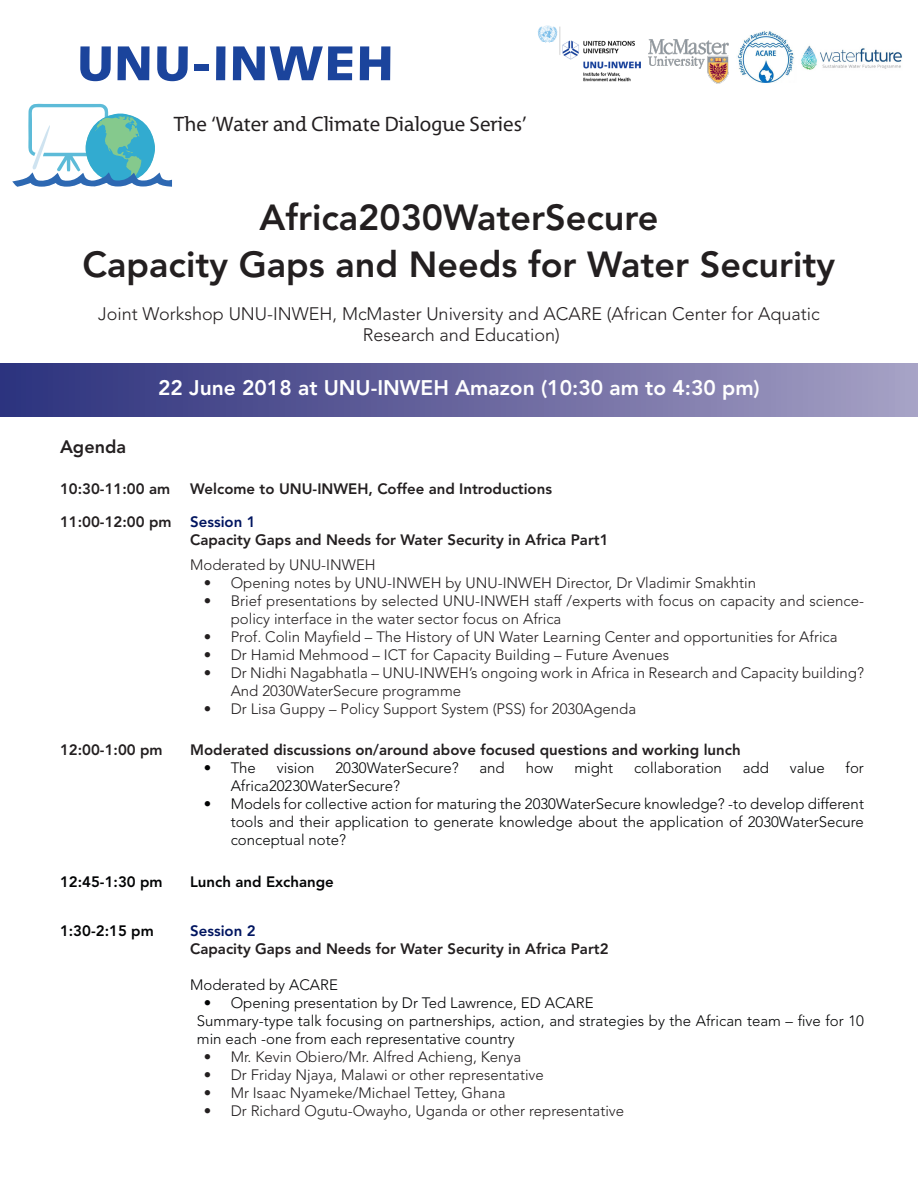
<style>
.page{position:relative;width:918px;height:1188px;background:#fff}
.page>*{position:absolute;margin:0;border:0;box-sizing:border-box;transform-origin:0 0}
.t1{font:800 36px/46.8px "Avenir LT Std";color:#231f20;text-align:center}
.t2{font:800 21px "Avenir LT Std";color:#fff}
.t3{font:21px "Grandesign Neue Roman";color:#231f20}
.t4{font:300 18px/21.6px "Avenir LT Std";color:#231f20;text-align:center}
.t5{font:800 18px "Avenir LT Std";color:#231f20}
.t6{font:300 15px/18px "Avenir LT Std";color:#231f20}
.t7{font:300 15px/18px "Avenir LT Std";color:#020304;text-align:justify}
.t8{font:800 15px/32.4px "Avenir LT Std";color:#231f20}
.t9{font:800 15px "Avenir LT Std";color:#020304}
.t10{font:800 15px "Avenir LT Std";color:#001560}
.s1{color:#001560}
</style>
<div class="page">
<img style="left:801px;top:45px;width:101px;height:25px">
<div style="left:0;top:363px;width:918px;height:54px;background:linear-gradient(to right,#2b307b,#a59ec2)"></div>
<svg style="left:80px;top:46px;width:31px;height:35px"></svg>
<svg style="left:118px;top:46px;width:32px;height:34px"></svg>
<svg style="left:157px;top:46px;width:31px;height:35px"></svg>
<div style="left:194px;top:65px;width:15px;height:6px;background:#1b449c"></div>
<div style="left:216px;top:46px;width:9px;height:34px;background:#1b449c"></div>
<svg style="left:233px;top:46px;width:119px;height:34px"></svg>
<svg style="left:360px;top:46px;width:30px;height:34px"></svg>
<svg style="left:12px;top:104px;width:160px;height:83px"></svg>
<img style="left:737px;top:31px;width:57px;height:52px">
<img style="left:537px;top:25px;width:104px;height:57px">
<img style="left:648px;top:39px;width:81px;height:45px">
<h2 class="t3" style="left:174px;top:112px;width:354px">The ‘Water and Climate Dialogue Series’</h2>
<h1 class="t1" style="left:83px;top:194px;width:754px">Africa2030WaterSecure<br>Capacity Gaps and Needs for Water Security</h1>
<p class="t4" style="left:98px;top:303px;width:723px">Joint Workshop UNU-INWEH, McMaster University and ACARE (African Center for Aquatic<br>Research and Education)</p>
<h2 class="t2" style="left:158px;top:376px;width:603px">22 June 2018 at UNU-INWEH Amazon (10:30 am to 4:30 pm)</h2>
<p class="t5" style="left:60px;top:436px;width:68px">Agenda</p>
<p class="t8" style="left:60px;top:473px;width:112px">10:30-11:00 am</p>
<p class="t8" style="left:60px;top:473px;width:494px;text-indent:130px">Welcome to UNU-INWEH, Coffee and Introductions<br>11:00-12:00 pm <span class="s1">Session 1</span></p>
<p class="t8" style="left:190px;top:523px;width:420px">Capacity Gaps and Needs for Water Security in Africa Part1</p>
<p class="t6" style="left:190px;top:556px;width:187px">Moderated by UNU-INWEH</p>
<p class="t6" style="left:204px;top:574px;width:554px">• Opening notes by UNU-INWEH by UNU-INWEH Director, Dr Vladimir Smakhtin</p>
<p class="t6" style="left:231px;top:592px;width:635px;text-indent:-27px">• Brief presentations by selected UNU-INWEH staff /experts with focus on capacity and science&shy;policy interface in the water sector focus on Africa</p>
<p class="t6" style="left:204px;top:628px;width:635px">• Prof. Colin Mayfield – The History of UN Water Learning Center and opportunities for Africa</p>
<p class="t6" style="left:204px;top:646px;width:467px">• Dr Hamid Mehmood – ICT for Capacity Building – Future Avenues</p>
<p class="t6" style="left:231px;top:664px;width:635px;text-indent:-27px">• Dr Nidhi Nagabhatla – UNU-INWEH’s ongoing work in Africa in Research and Capacity building?<br>And 2030WaterSecure programme</p>
<p class="t6" style="left:204px;top:700px;width:434px">• Dr Lisa Guppy – Policy Support System (PSS) for 2030Agenda</p>
<p class="t8" style="left:60px;top:734px;width:104px">12:00-1:00 pm</p>
<p class="t8" style="left:190px;top:734px;width:552px">Moderated discussions on/around above focused questions and working lunch</p>
<p class="t7" style="left:204px;top:759px;width:54px">• The</p>
<p class="t7" style="left:277px;top:759px;width:39px">vision</p>
<p class="t7" style="left:336px;top:759px;width:125px">2030WaterSecure?</p>
<p class="t7" style="left:480px;top:759px;width:27px">and</p>
<p class="t7" style="left:526px;top:759px;width:29px">how</p>
<p class="t7" style="left:574px;top:759px;width:40px">might</p>
<p class="t7" style="left:634px;top:759px;width:89px">collaboration</p>
<p class="t7" style="left:743px;top:759px;width:28px">add</p>
<p class="t7" style="left:790px;top:759px;width:37px">value</p>
<p class="t7" style="left:846px;top:759px;width:20px">for</p>
<p class="t7" style="left:231px;top:777px;width:171px">Africa20230WaterSecure?</p>
<p class="t7" style="left:231px;top:795px;width:635px;text-indent:-27px">• Models for collective action for maturing the 2030WaterSecure knowledge? -to develop different tools and their application to generate knowledge about the application of 2030WaterSecure conceptual note?</p>
<p class="t9" style="left:60px;top:873px;width:104px">12:45-1:30 pm</p>
<p class="t9" style="left:190px;top:873px;width:145px">Lunch and Exchange</p>
<p class="t9" style="left:60px;top:922px;width:95px">1:30-2:15 pm</p>
<p class="t10" style="left:190px;top:922px;width:67px">Session 2</p>
<p class="t8" style="left:190px;top:933px;width:420px">Capacity Gaps and Needs for Water Security in Africa Part2</p>
<p class="t7" style="left:190px;top:976px;width:149px">Moderated by ACARE</p>
<p class="t7" style="left:197px;top:994px;width:669px;text-align:left;text-indent:7px">• Opening presentation by Dr Ted Lawrence, ED ACARE<br>Summary-type talk focusing on partnerships, action, and strategies by the African team – five for 10 min each -one from each representative country</p>
<p class="t6" style="left:204px;top:1048px;width:319px">• Mr. Kevin Obiero/Mr. Alfred Achieng, Kenya</p>
<p class="t6" style="left:204px;top:1066px;width:342px">• Dr Friday Njaya, Malawi or other representative</p>
<p class="t6" style="left:204px;top:1084px;width:303px">• Mr Isaac Nyameke/Michael Tettey, Ghana</p>
<p class="t6" style="left:204px;top:1102px;width:422px">• Dr Richard Ogutu-Owayho, Uganda or other representative</p>
</div>
